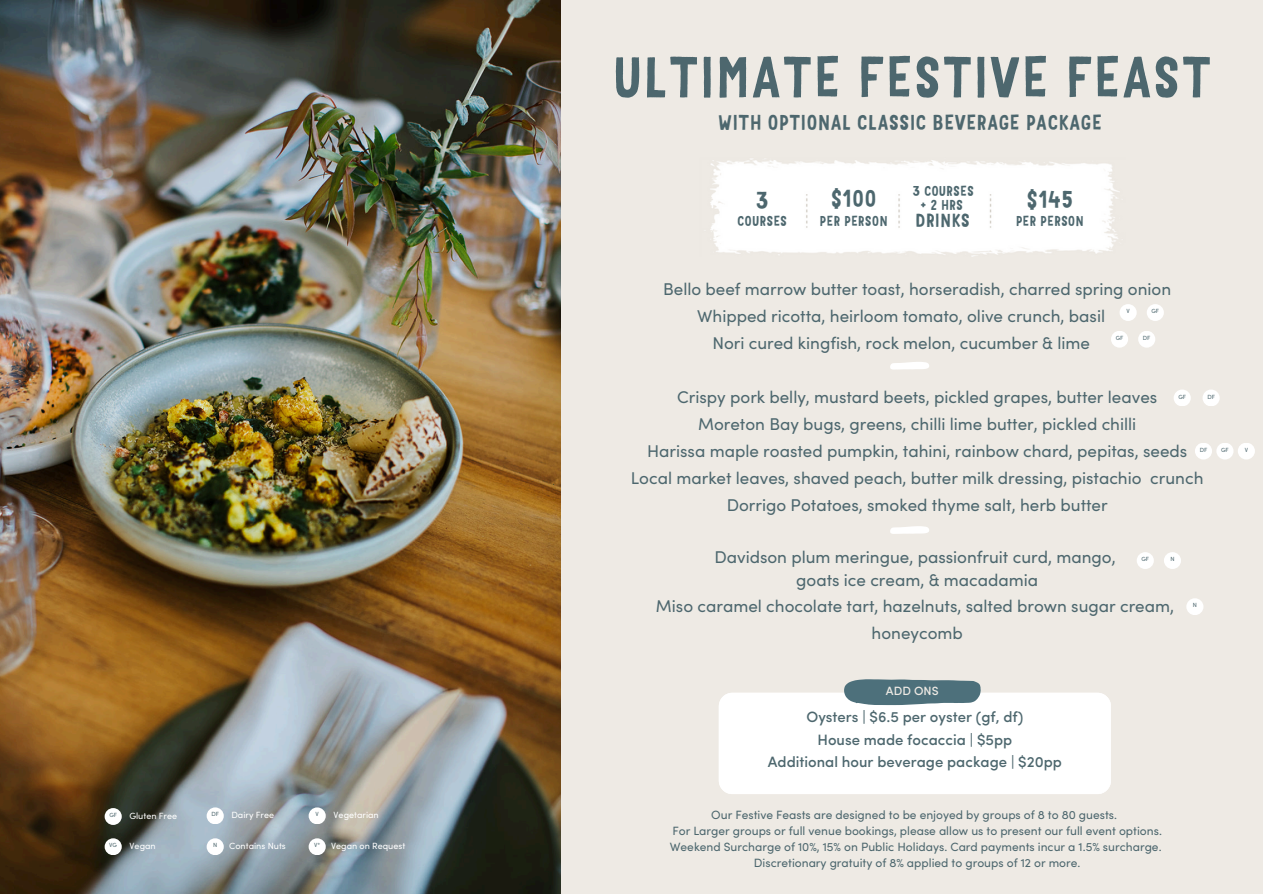
<style>
.page{position:relative;width:1263px;height:894px;background:#fff}
.page>*{position:absolute;margin:0;border:0;box-sizing:border-box;transform-origin:0 0}
.t1{font:55.35px "Mr Dodo";color:#4d676e}
.t2{font:23.25px "Mr Dodo";color:#4d676e}
.t3{font:20.25px "Mr Dodo";color:#4d676e}
.t4{font:18px "Mr Dodo";color:#4d676e}
.t5{font:17.1px/27px "Sofia Pro";color:#4d676e;text-align:center}
.t6{font:500 15px "Sofia Pro";color:#4d676e}
.t7{font:13.5px "Mr Dodo";color:#4d676e}
.t8{font:12px "Sofia Pro";color:#4d676e}
.t9{font:500 12px "Sofia Pro";color:#eeeae4}
.t10{font:9px "Sofia Pro";color:#fff}
.t11{font:6px "Sofia Pro";color:#4d676e}
.s1{color:#eeeae4}
</style>
<div class="page">
<div style="left:0;top:0;width:1263px;height:893px;background:#eeeae4"></div>
<img style="left:710px;top:158px;width:410px;height:99px">
<svg style="left:719px;top:679px;width:392px;height:114px;background:#f1f3f3"></svg>
<img style="left:0;top:0;width:560px;height:893px">
<div style="left:105px;top:807px;width:17px;height:17px;background:#fff;border-radius:50%"></div>
<div style="left:207px;top:807px;width:17px;height:17px;background:#fff;border-radius:50%"></div>
<div style="left:309px;top:807px;width:17px;height:17px;background:#fff;border-radius:50%"></div>
<div style="left:207px;top:838px;width:17px;height:16px;background:#fff;border-radius:50%"></div>
<div style="left:105px;top:838px;width:17px;height:16px;background:#fff;border-radius:50%"></div>
<div style="left:309px;top:838px;width:17px;height:16px;background:#fff;border-radius:50%"></div>
<svg style="left:890px;top:362px;width:39px;height:7px"></svg>
<svg style="left:890px;top:526px;width:39px;height:7px"></svg>
<div style="left:1137px;top:552px;width:17px;height:17px;background:#fff;border-radius:50%"></div>
<div style="left:1119px;top:304px;width:18px;height:17px;background:#fff;border-radius:50%"></div>
<div style="left:1147px;top:304px;width:17px;height:17px;background:#fff;border-radius:50%"></div>
<div style="left:1111px;top:330px;width:17px;height:17px;background:#fff;border-radius:50%"></div>
<div style="left:1138px;top:330px;width:17px;height:17px;background:#fff;border-radius:50%"></div>
<div style="left:1174px;top:389px;width:17px;height:17px;background:#fff;border-radius:50%"></div>
<div style="left:1202px;top:389px;width:18px;height:17px;background:#fff;border-radius:50%"></div>
<div style="left:1195px;top:442px;width:17px;height:17px;background:#fff;border-radius:50%"></div>
<div style="left:1216px;top:442px;width:17px;height:17px;background:#fff;border-radius:50%"></div>
<div style="left:1238px;top:442px;width:17px;height:17px;background:#fff;border-radius:50%"></div>
<div style="left:1186px;top:598px;width:17px;height:17px;background:#fff;border-radius:50%"></div>
<div style="left:1164px;top:552px;width:17px;height:17px;background:#fff;border-radius:50%"></div>
<p class="t11" style="left:109px;top:812px;width:9px">GF</p>
<p class="t10" style="left:129px;top:812px;width:49px">Gluten Free</p>
<p class="t11" style="left:211px;top:811px;width:9px">DF</p>
<p class="t11" style="left:315px;top:811px;width:5px">V</p>
<p class="t10" style="left:334px;top:811px;width:47px">Vegetarian</p>
<p class="t11" style="left:213px;top:842px;width:6px">N</p>
<h1 class="t10" style="left:229px;top:842px;width:58px">Contains Nuts</h1>
<h3 class="t10" style="left:231px;top:811px;width:44px">Dairy Free</h3>
<p class="t11" style="left:109px;top:842px;width:9px">VG</p>
<p class="t10" style="left:130px;top:842px;width:28px">Vegan</p>
<h6 class="t11" style="left:314px;top:842px;width:8px">V*</h6>
<h2 class="t10" style="left:331px;top:842px;width:76px">Vegan on Request</h2>
<p class="t1" style="left:612px;top:40px;width:601px">ULTIMATE FESTIVE FEAST</p>
<p class="t3" style="left:718px;top:109px;width:385px">WITH OPTIONAL CLASSIC BEVERAGE PACKAGE</p>
<h5 class="t2" style="left:755px;top:184px;width:15px">3</h5>
<h5 class="t7" style="left:737px;top:211px;width:52px">COURSES</h5>
<h5 class="t2" style="left:831px;top:183px;width:47px">$100</h5>
<p class="t7" style="left:820px;top:211px;width:70px">PER PERSON</p>
<p class="t7" style="left:912px;top:181px;width:63px">3 COURSES</p>
<p class="t7" style="left:920px;top:195px;width:45px">+ 2 HRS</p>
<p class="t4" style="left:915px;top:208px;width:56px">DRINKS</p>
<p class="t2" style="left:1026px;top:184px;width:48px">$145</p>
<p class="t7" style="left:1016px;top:211px;width:70px">PER PERSON</p>
<h4 class="t5" style="left:663px;top:277px;width:510px">Bello beef marrow butter toast, horseradish, charred spring onion<br>Whipped ricotta, heirloom tomato, olive crunch, basil <span class="s1">(gf)<br></span>Nori cured kingfish, rock melon, cucumber &amp; lime <span class="s1">(gf)</span></h4>
<h2 class="t5" style="left:631px;top:385px;width:574px">Crispy pork belly, mustard beets, pickled grapes, butter leaves<br>Moreton Bay bugs, greens, chilli lime butter, pickled chilli<br>Harissa maple roasted pumpkin, tahini, rainbow chard, pepitas, seeds Local market leaves, shaved peach, butter milk dressing, pistachio crunch Dorrigo Potatoes, smoked thyme salt, herb butter</h2>
<h6 class="t5" style="left:714px;top:546px;width:403px;line-height:23.7px">Davidson plum meringue, passionfruit curd, mango, goats ice cream, &amp; macadamia</h6>
<h6 class="t5" style="left:656px;top:594px;width:520px">Miso caramel chocolate tart, hazelnuts, salted brown sugar cream, honeycomb</h6>
<p class="t11" style="left:1126px;top:309px;width:5px">V</p>
<p class="t11" style="left:1151px;top:309px;width:9px">GF</p>
<p class="t11" style="left:1116px;top:335px;width:9px">GF</p>
<p class="t11" style="left:1143px;top:335px;width:9px">DF</p>
<p class="t11" style="left:1178px;top:394px;width:9px">GF</p>
<p class="t11" style="left:1207px;top:394px;width:9px">DF</p>
<p class="t11" style="left:1200px;top:447px;width:9px">DF</p>
<p class="t11" style="left:1221px;top:447px;width:9px">GF</p>
<p class="t11" style="left:1245px;top:447px;width:5px">V</p>
<p class="t11" style="left:1141px;top:556px;width:9px">GF</p>
<p class="t11" style="left:1170px;top:556px;width:6px">N</p>
<p class="t11" style="left:1193px;top:602px;width:6px">N</p>
<p class="t9" style="left:886px;top:686px;width:54px">ADD ONS</p>
<h6 class="t6" style="left:806px;top:710px;width:218px">Oysters | $6.5 per oyster (gf, df)</h6>
<h6 class="t6" style="left:817px;top:733px;width:196px">House made focaccia | $5pp</h6>
<h6 class="t6" style="left:768px;top:755px;width:296px">Additional hour beverage package | $20pp</h6>
<p class="t8" style="left:711px;top:809px;width:407px">Our Festive Feasts are designed to be enjoyed by groups of 8 to 80 guests.</p>
<p class="t8" style="left:672px;top:825px;width:491px">For Larger groups or full venue bookings, please allow us to present our full event options.</p>
<p class="t8" style="left:670px;top:841px;width:493px">Weekend Surcharge of 10%, 15% on Public Holidays. Card payments incur a 1.5% surcharge.</p>
<p class="t8" style="left:754px;top:857px;width:328px">Discretionary gratuity of 8% applied to groups of 12 or more.</p>
</div>
